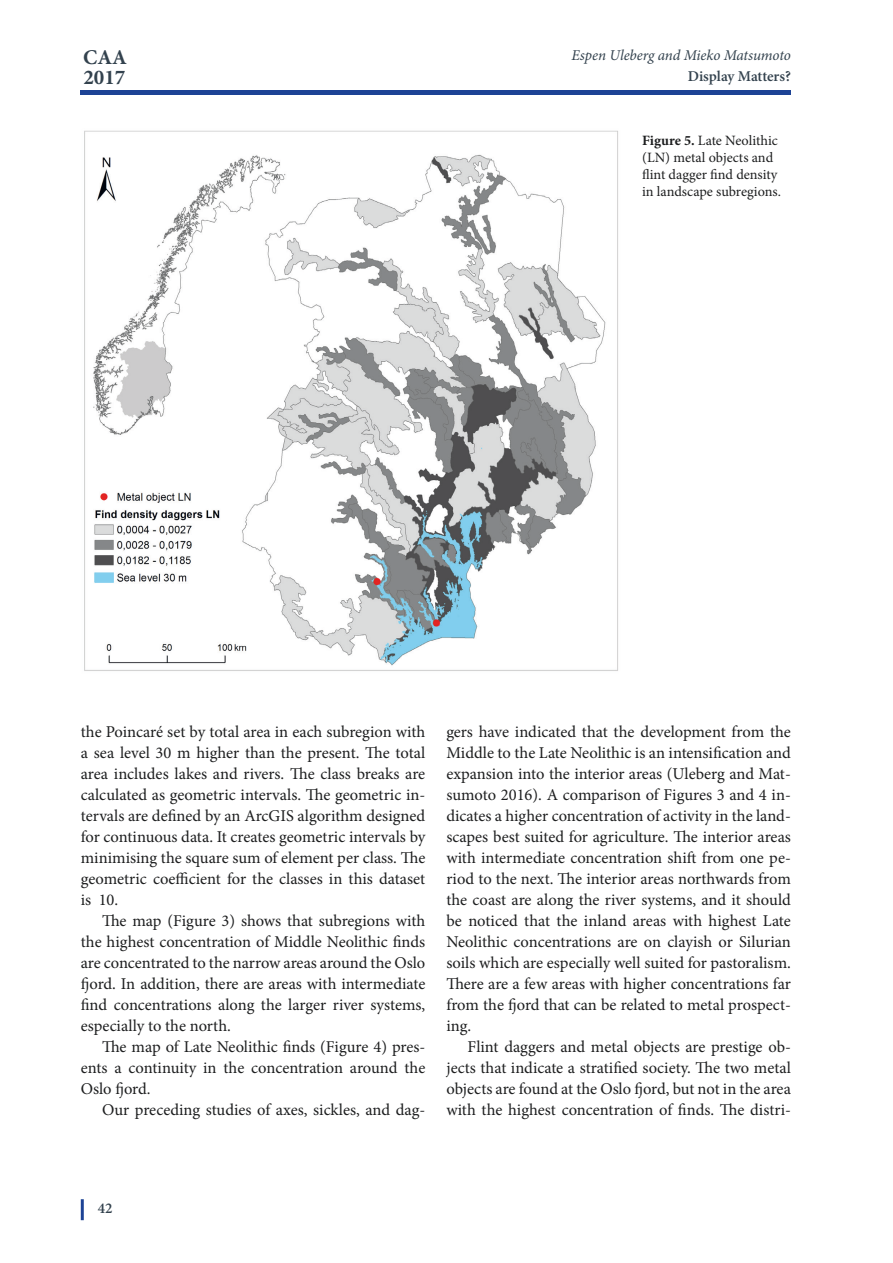
<style>
.page{position:relative;width:893px;height:1263px;background:#fff}
.page>*{position:absolute;margin:0;border:0;box-sizing:border-box;transform-origin:0 0}
.t1{font:21px/19.5px "Minion Pro Bold 3";color:#33424e}
.t2{font:16.5px/21px "Minion Pro";color:#1d1e1f;text-align:justify}
.t3{font:italic 15px "Minion Pro";letter-spacing:-.005em;color:#33424e}
.t4{font:600 15px "Minion Pro";letter-spacing:-.005em;color:#33424e}
.t5{font:14.25px/17.1px "Minion Pro";color:#1d1e1f}
.s1{font-weight:700}
</style>
<div class="page">
<div style="left:81px;top:90px;width:710px;height:5px;background:#1d4395"></div>
<hr style="left:81px;top:1199px;width:3px;height:21px;background:#1d4395">
<img style="left:84px;top:130px;width:534px;height:541px">
<p class="t1" style="left:83px;top:47px;width:45px">CAA<br>2017</p>
<p class="t3" style="left:571px;top:45px;width:221px">Espen Uleberg and Mieko Matsumoto</p>
<p class="t4" style="left:688px;top:65px;width:105px">Display Matters?</p>
<p class="t5" style="left:642px;top:132px;width:140px"><span class="s1">Figure 5.</span> Late Neolithic (LN) metal objects and flint dagger find density in landscape subregions.</p>
<p class="t2" style="left:81px;top:721px;width:346px">the Poincaré set by total area in each subregion with a sea level 30 m higher than the present. The total area includes lakes and rivers. The class breaks are calculated as geometric intervals. The geometric in&shy;tervals are defined by an ArcGIS algorithm designed for continuous data. It creates geometric intervals by minimising the square sum of element per class. The geometric coefficient for the classes in this dataset is 10.</p>
<p class="t2" style="left:81px;top:910px;width:346px;text-indent:21px">The map (Figure 3) shows that subregions with the highest concentration of Middle Neolithic finds are concentrated to the narrow areas around the Oslo fjord. In addition, there are areas with intermediate find concentrations along the larger river systems, especially to the north.</p>
<p class="t2" style="left:81px;top:1036px;width:346px;text-indent:21px">The map of Late Neolithic finds (Figure 4) pres&shy;ents a continuity in the concentration around the Oslo fjord.</p>
<p class="t2" style="left:102px;top:1099px;width:325px">Our preceding studies of axes, sickles, and dag-</p>
<p class="t2" style="left:446px;top:721px;width:346px">gers have indicated that the development from the Middle to the Late Neolithic is an intensification and expansion into the interior areas (Uleberg and Mat&shy;sumoto 2016). A comparison of Figures 3 and 4 in&shy;dicates a higher concentration of activity in the land&shy;scapes best suited for agriculture. The interior areas with intermediate concentration shift from one pe&shy;riod to the next. The interior areas northwards from the coast are along the river systems, and it should be noticed that the inland areas with highest Late Neolithic concentrations are on clayish or Silurian soils which are especially well suited for pastoralism.<br>There are a few areas with higher concentrations far from the fjord that can be related to metal prospect&shy;ing.</p>
<p class="t2" style="left:446px;top:1036px;width:346px;text-indent:21px">Flint daggers and metal objects are prestige ob&shy;jects that indicate a stratified society. The two metal objects are found at the Oslo fjord, but not in the area with the highest concentration of finds. The distri-</p>
<p class="t4" style="left:98px;top:1198px;width:16px">42</p>
</div>
